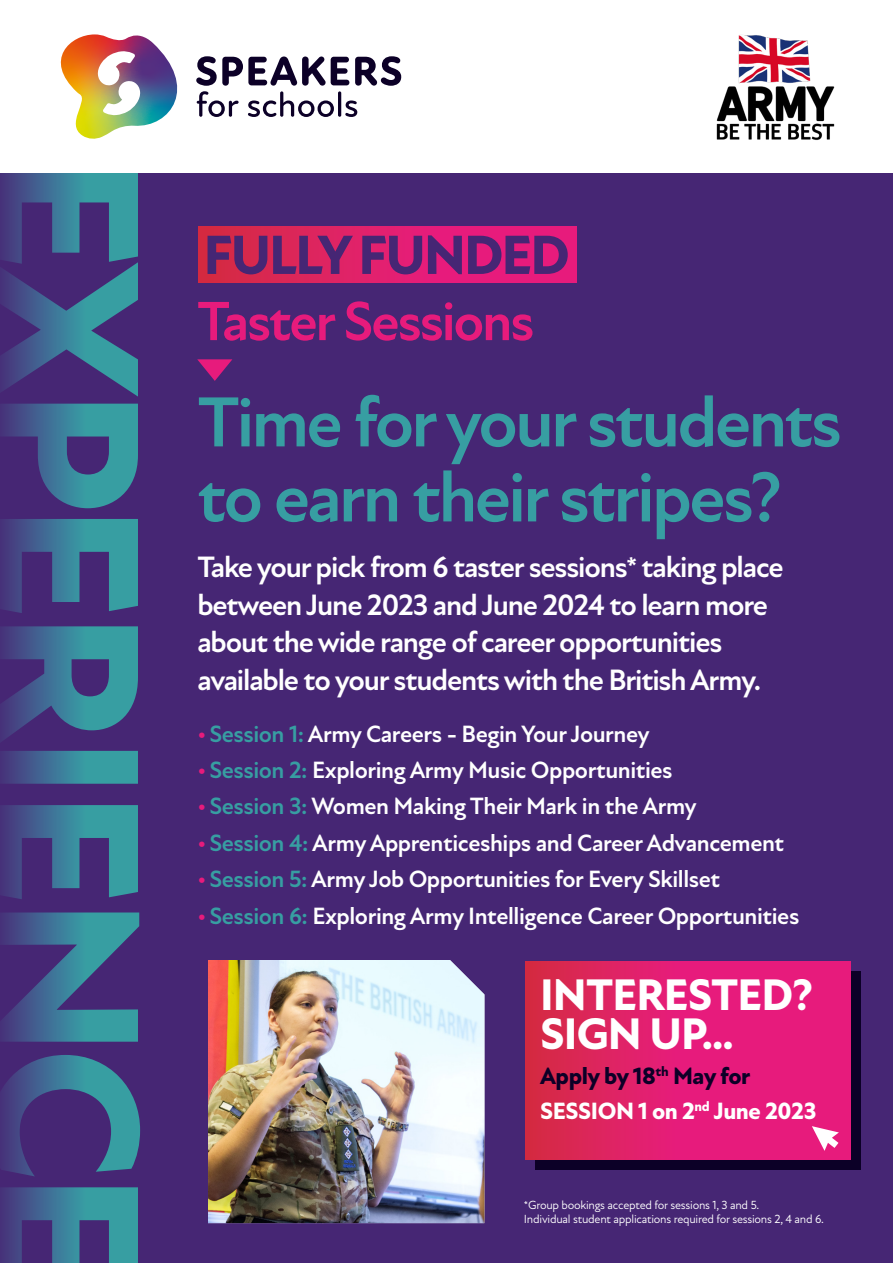
<style>
.page{position:relative;width:893px;height:1263px;background:#462674}
.page>*{position:absolute;margin:0;border:0;box-sizing:border-box;transform-origin:0 0}
.t1{font:700 72px/75px "Atten New";letter-spacing:-.04em;color:#379ea2}
.t2{font:700 56.1px "Atten New";letter-spacing:-.04em;color:#e71b7c}
.t3{font:800 56.1px "Atten New";letter-spacing:-.04em;color:#462674}
.t4{font:800 45px/39px "Atten New";letter-spacing:-.02em;color:#fff}
.t5{font:700 30px/37.5px "Atten New";letter-spacing:-.04em;color:#fff}
.t6{font:700 24px "Atten New";letter-spacing:-.02em;color:#fff}
.t7{font:800 24px/34.8px "Atten New";letter-spacing:-.02em;color:#fff}
.t8{font:12px/14.4px "Atten New";letter-spacing:-.02em;color:#fff}
.s1{color:#e71b7c}
.s2{color:#379ea2}
.s3{color:#0c0027}
</style>
<div class="page">
<svg style="left:0;top:173px;width:140px;height:1090px"></svg>
<div style="left:0;top:0;width:893px;height:173px;background:#fff"></div>
<svg style="left:196px;top:56px;width:205px;height:61px"></svg>
<img style="left:60px;top:34px;width:118px;height:105px">
<svg style="left:197px;top:359px;width:35px;height:22px"></svg>
<div style="left:198px;top:227px;width:378px;height:56px;background:linear-gradient(to right,#d62a48,#eb188a)"></div>
<div style="left:535px;top:971px;width:326px;height:199px;background:#0c0027"></div>
<svg style="left:525px;top:961px;width:325px;height:199px;background:#e21f6d"></svg>
<svg style="left:812px;top:1126px;width:27px;height:25px"></svg>
<img style="left:208px;top:960px;width:276px;height:263px">
<img style="left:716px;top:35px;width:119px;height:105px">
<h2 class="t3" style="left:203px;top:222px;width:368px">FULLY FUNDED</h2>
<h2 class="t2" style="left:197px;top:288px;width:339px">Taster Sessions</h2>
<h1 class="t1" style="left:197px;top:386px;width:646px">Time for your students to earn their stripes?</h1>
<p class="t5" style="left:197px;top:549px;width:588px">Take your pick from 6 taster sessions* taking place between June 2023 and June 2024 to learn more about the wide range of career opportunities available to your students with the British Army.</p>
<p class="t6" style="left:197px;top:719px;width:454px"><span class="s1">•</span><span class="s2">Session 1:</span> Army Careers - Begin Your Journey</p>
<p class="t6" style="left:197px;top:756px;width:477px"><span class="s1">•</span><span class="s2">Session 2:</span> Exploring Army Music Opportunities</p>
<p class="t6" style="left:197px;top:792px;width:501px"><span class="s1">•</span><span class="s2">Session 3:</span> Women Making Their Mark in the Army</p>
<p class="t6" style="left:197px;top:829px;width:588px"><span class="s1">•</span><span class="s2">Session 4:</span> Army Apprenticeships and Career Advancement</p>
<p class="t6" style="left:197px;top:865px;width:524px"><span class="s1">•</span><span class="s2">Session 5:</span> Army Job Opportunities for Every Skillset</p>
<p class="t6" style="left:197px;top:901px;width:604px"><span class="s1">•</span><span class="s2">Session 6:</span> Exploring Army Intelligence Career Opportunities</p>
<h3 class="t4" style="left:540px;top:976px;width:274px">INTERESTED?<br>SIGN UP...</h3>
<p class="t7" style="left:540px;top:1059px;width:278px"><span class="s3">Apply by 18</span><sup>th</sup> <span class="s3">May for<br></span>SESSION 1 on 2<sup>nd</sup> June 2023</p>
<p class="t8" style="left:524px;top:1198px;width:302px">*Group bookings accepted for sessions 1, 3 and 5.<br>Individual student applications required for sessions 2, 4 and 6.</p>
</div>
